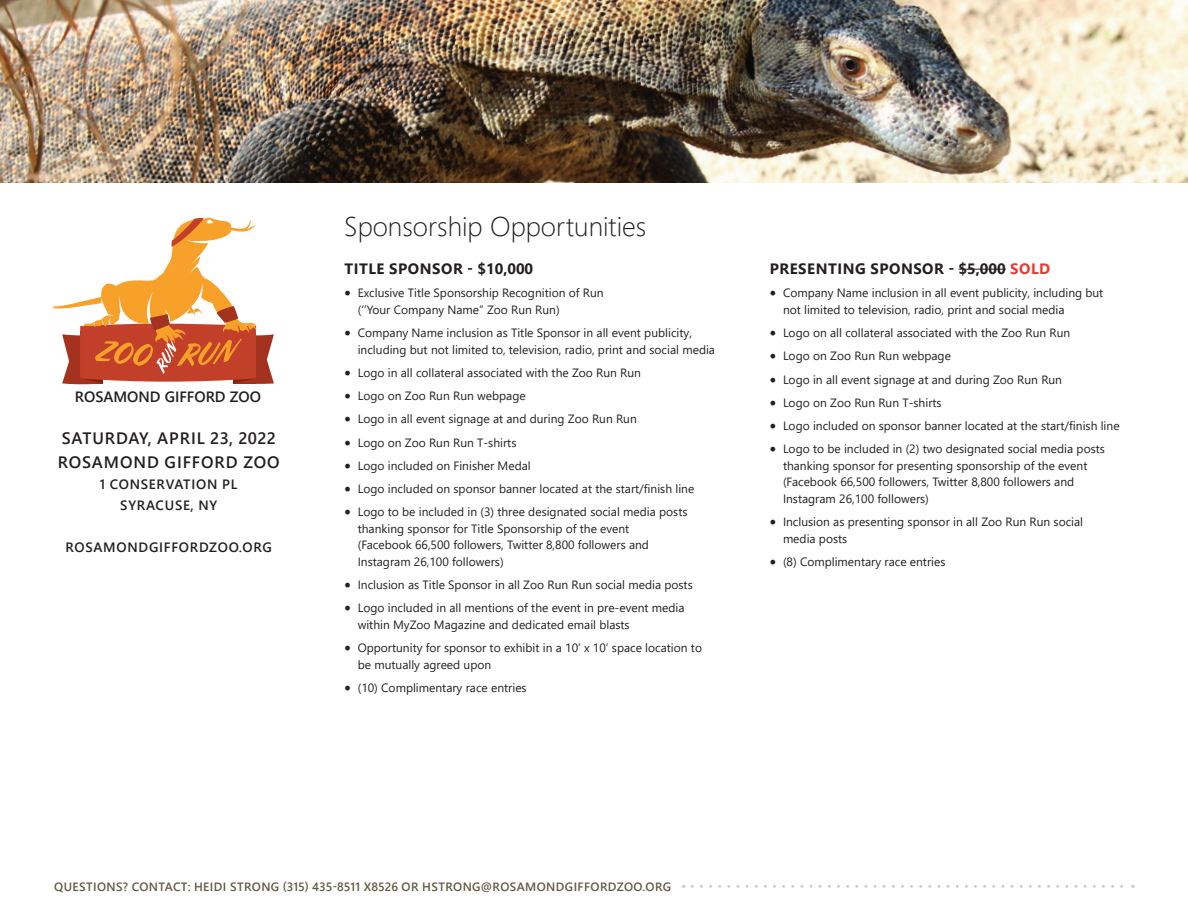
<style>
.page{position:relative;width:1188px;height:918px;background:#fff}
.page>*{position:absolute;margin:0;border:0;box-sizing:border-box;transform-origin:0 0}
.t1{font:300 27px "Segoe UI";color:#231f20}
.t2{font:600 16.5px/24px "Segoe UI";letter-spacing:.055em;color:#231f20}
.t3{font:700 15px "Segoe UI";letter-spacing:.035em;color:#231f20}
.t4{font:600 14.85px "Segoe UI";color:#231f20}
.t5{font:600 13.5px/21px "Segoe UI";letter-spacing:.055em;color:#231f20;text-align:center}
.t6{font:12px/16.5px "Segoe UI";color:#231f20}
.t7{font:600 12px "Segoe UI";letter-spacing:.035em;color:#5f5a41}
.s1{font-family:"Minion Pro";font-size:18px}
.s2{color:#e63b2e}
</style>
<div class="page">
<svg style="left:692px;top:885px;width:442px;height:3px"></svg>
<img style="left:0;top:0;width:1188px;height:182px">
<hr style="left:959px;top:269px;width:47px;height:1px;background:#231f20">
<svg style="left:52px;top:217px;width:222px;height:168px"></svg>
<p class="t4" style="left:75px;top:383px;width:188px">ROSAMOND GIFFORD ZOO</p>
<h2 class="t2" style="left:58px;top:425px;width:224px">SATURDAY, APRIL 23, 2022<br>ROSAMOND GIFFORD ZOO</h2>
<p class="t5" style="left:100px;top:473px;width:139px">1 CONSERVATION PL<br>SYRACUSE, NY</p>
<p class="t5" style="left:65px;top:536px;width:208px">ROSAMONDGIFFORDZOO.ORG</p>
<h1 class="t1" style="left:344px;top:201px;width:304px">Sponsorship Opportunities</h1>
<p class="t3" style="left:345px;top:255px;width:190px">TITLE SPONSOR - $10,000</p>
<p class="t6" style="left:358px;top:284px;width:247px;text-indent:-14px"><span class="s1">•</span> Exclusive Title Sponsorship Recognition of Run (‘’Your Company Name” Zoo Run Run)</p>
<p class="t6" style="left:358px;top:324px;width:359px;text-indent:-14px"><span class="s1">•</span> Company Name inclusion as Title Sponsor in all event publicity, including but not limited to, television, radio, print and social media</p>
<p class="t6" style="left:344px;top:363px;width:298px"><span class="s1">•</span> Logo in all collateral associated with the Zoo Run Run</p>
<p class="t6" style="left:344px;top:387px;width:183px"><span class="s1">•</span> Logo on Zoo Run Run webpage</p>
<p class="t6" style="left:344px;top:410px;width:294px"><span class="s1">•</span> Logo in all event signage at and during Zoo Run Run</p>
<p class="t6" style="left:344px;top:433px;width:174px"><span class="s1">•</span> Logo on Zoo Run Run T-shirts</p>
<p class="t6" style="left:344px;top:456px;width:188px"><span class="s1">•</span> Logo included on Finisher Medal</p>
<p class="t6" style="left:344px;top:480px;width:352px"><span class="s1">•</span> Logo included on sponsor banner located at the start/finish line</p>
<p class="t6" style="left:358px;top:503px;width:331px;text-indent:-14px"><span class="s1">•</span> Logo to be included in (3) three designated social media posts thanking sponsor for Title Sponsorship of the event<br>(Facebook 66,500 followers, Twitter 8,800 followers and Instagram 26,100 followers)</p>
<p class="t6" style="left:344px;top:576px;width:350px"><span class="s1">•</span> Inclusion as Title Sponsor in all Zoo Run Run social media posts</p>
<p class="t6" style="left:358px;top:599px;width:328px;text-indent:-14px"><span class="s1">•</span> Logo included in all mentions of the event in pre-event media within MyZoo Magazine and dedicated email blasts</p>
<p class="t6" style="left:358px;top:639px;width:346px;text-indent:-14px"><span class="s1">•</span> Opportunity for sponsor to exhibit in a 10’ x 10’ space location to be mutually agreed upon</p>
<p class="t6" style="left:344px;top:678px;width:184px"><span class="s1">•</span> (10) Complimentary race entries</p>
<p class="t3" style="left:770px;top:255px;width:282px">PRESENTING SPONSOR - $5,000 <span class="s2">SOLD</span></p>
<p class="t6" style="left:783px;top:284px;width:322px;text-indent:-14px"><span class="s1">•</span> Company Name inclusion in all event publicity, including but not limited to television, radio, print and social media</p>
<p class="t6" style="left:770px;top:324px;width:302px"><span class="s1">•</span> Logo on all collateral associated with the Zoo Run Run</p>
<p class="t6" style="left:770px;top:347px;width:183px"><span class="s1">•</span> Logo on Zoo Run Run webpage</p>
<p class="t6" style="left:770px;top:370px;width:294px"><span class="s1">•</span> Logo in all event signage at and during Zoo Run Run</p>
<p class="t6" style="left:770px;top:393px;width:174px"><span class="s1">•</span> Logo on Zoo Run Run T-shirts</p>
<p class="t6" style="left:770px;top:417px;width:352px"><span class="s1">•</span> Logo included on sponsor banner located at the start/finish line</p>
<p class="t6" style="left:783px;top:440px;width:323px;text-indent:-14px"><span class="s1">•</span> Logo to be included in (2) two designated social media posts thanking sponsor for presenting sponsorship of the event (Facebook 66,500 followers, Twitter 8,800 followers and Instagram 26,100 followers)</p>
<p class="t6" style="left:783px;top:513px;width:302px;text-indent:-14px"><span class="s1">•</span> Inclusion as presenting sponsor in all Zoo Run Run social media posts</p>
<p class="t6" style="left:770px;top:552px;width:177px"><span class="s1">•</span> (8) Complimentary race entries</p>
<p class="t7" style="left:54px;top:875px;width:618px">QUESTIONS? CONTACT: HEIDI STRONG (315) 435-8511 X8526 OR HSTRONG@ROSAMONDGIFFORDZOO.ORG</p>
</div>
